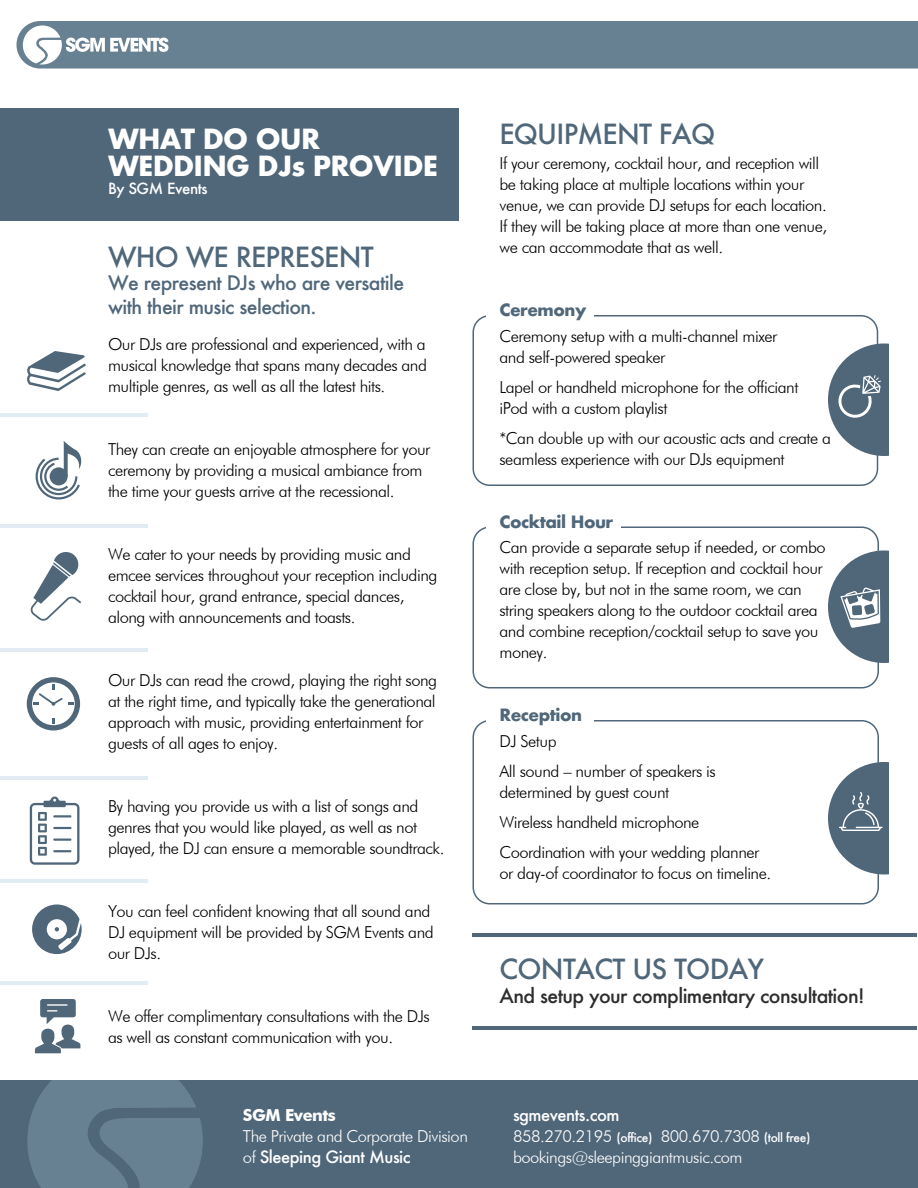
<style>
.page{position:relative;width:918px;height:1188px;background:#fff}
.page>*{position:absolute;margin:0;border:0;box-sizing:border-box;transform-origin:0 0}
.t1{font:500 27px "Futura";letter-spacing:-.03em;color:#50677a}
.t2{font:700 27px/27px "Futura";letter-spacing:-.03em;color:#fff}
.t3{font:500 19.5px/23.4px "Futura";letter-spacing:-.03em;color:#50677a}
.t4{font:500 19.5px "Futura";letter-spacing:-.03em;color:#2d2d2d}
.t5{font:300 16.5px/21px "Futura BT";letter-spacing:-.03em;color:#000}
.t6{font:300 16.5px/21px "Futura BT";letter-spacing:-.03em;color:#fff}
.t7{font:500 16.5px "Futura";letter-spacing:-.03em;color:#fff}
.t8{font:700 16.5px "Futura";letter-spacing:-.03em;color:#50677a}
.t9{font:700 16.5px "Futura BT";letter-spacing:-.03em;color:#fff}
.t10{font:500 15px "Futura";letter-spacing:-.03em;color:#fff}
.s1{font-family:"Futura BT";font-weight:300}
.s2{font-family:"Futura";font-weight:500;font-size:12px}
</style>
<div class="page">
<div style="left:0;top:108px;width:459px;height:112px;background:#50677a"></div>
<hr style="left:472px;top:933px;width:445px;height:4px;background:#50677a">
<hr style="left:0;top:413px;width:148px;height:3px;background:#98bed8">
<hr style="left:0;top:524px;width:148px;height:3px;background:#98bed8">
<hr style="left:0;top:648px;width:148px;height:4px;background:#e1ecf3">
<hr style="left:0;top:776px;width:148px;height:3px;background:#98bed8">
<hr style="left:0;top:879px;width:148px;height:4px;background:#e1ecf3">
<hr style="left:0;top:981px;width:148px;height:4px;background:#e1ecf3">
<hr style="left:472px;top:1026px;width:445px;height:4px;background:#50677a">
<div style="left:0;top:1080px;width:918px;height:108px;background:#50677a"></div>
<div style="left:472px;top:315px;width:406px;height:171px;border:2px solid #50677a;border-radius:17px"></div>
<div style="left:472px;top:526px;width:407px;height:162px;border:2px solid #50677a;border-radius:17px"></div>
<div style="left:472px;top:720px;width:407px;height:184px;border:2px solid #50677a;border-radius:17px"></div>
<div style="left:486px;top:297px;width:108px;height:27px;background:#fff"></div>
<div style="left:486px;top:508px;width:135px;height:28px;background:#fff"></div>
<div style="left:486px;top:700px;width:108px;height:28px;background:#fff"></div>
<svg style="left:27px;top:1080px;width:176px;height:108px"></svg>
<svg style="left:17px;top:21px;width:901px;height:48px;background:#6f8899"></svg>
<svg style="left:27px;top:351px;width:59px;height:40px"></svg>
<svg style="left:36px;top:441px;width:46px;height:59px"></svg>
<svg style="left:30px;top:552px;width:51px;height:69px"></svg>
<svg style="left:27px;top:677px;width:53px;height:54px"></svg>
<svg style="left:30px;top:797px;width:49px;height:68px"></svg>
<svg style="left:32px;top:904px;width:50px;height:50px"></svg>
<svg style="left:35px;top:999px;width:45px;height:54px"></svg>
<svg style="left:828px;top:344px;width:61px;height:112px"></svg>
<svg style="left:828px;top:550px;width:61px;height:113px"></svg>
<svg style="left:828px;top:762px;width:61px;height:112px"></svg>
<h1 class="t2" style="left:108px;top:125px;width:332px">WHAT DO OUR<br>WEDDING DJs PROVIDE</h1>
<p class="t10" style="left:108px;top:178px;width:101px">By SGM Events</p>
<h1 class="t1" style="left:108px;top:238px;width:267px">WHO WE REPRESENT</h1>
<p class="t3" style="left:108px;top:271px;width:298px">We represent DJs who are versatile with their music selection.</p>
<p class="t5" style="left:108px;top:333px;width:321px;text-align:justify">Our DJs are professional and experienced, with a musical knowledge that spans many decades and multiple genres, as well as all the latest hits.</p>
<p class="t5" style="left:108px;top:438px;width:324px">They can create an enjoyable atmosphere for your ceremony by providing a musical ambiance from the time your guests arrive at the recessional.</p>
<p class="t5" style="left:108px;top:544px;width:331px">We cater to your needs by providing music and emcee services throughout your reception including cocktail hour, grand entrance, special dances, along with announcements and toasts.</p>
<p class="t5" style="left:108px;top:670px;width:331px">Our DJs can read the crowd, playing the right song at the right time, and typically take the generational approach with music, providing entertainment for guests of all ages to enjoy.</p>
<p class="t5" style="left:108px;top:796px;width:338px">By having you provide us with a list of songs and genres that you would like played, as well as not played, the DJ can ensure a memorable soundtrack.</p>
<p class="t5" style="left:108px;top:901px;width:327px">You can feel confident knowing that all sound and<br>DJ equipment will be provided by SGM Events and our DJs.</p>
<p class="t5" style="left:108px;top:1006px;width:323px">We offer complimentary consultations with the DJs as well as constant communication with you.</p>
<p class="t9" style="left:243px;top:1105px;width:94px">SGM Events</p>
<p class="t6" style="left:243px;top:1125px;width:226px">The Private and Corporate Division</p>
<p class="t7" style="left:243px;top:1145px;width:169px"><span class="s1">of</span> Sleeping Giant Music</p>
<h1 class="t1" style="left:500px;top:115px;width:217px">EQUIPMENT FAQ</h1>
<p class="t5" style="left:500px;top:153px;width:329px">If your ceremony, cocktail hour, and reception will be taking place at multiple locations within your venue, we can provide DJ setups for each location.<br>If they will be taking place at more than one venue, we can accommodate that as well.</p>
<p class="t8" style="left:500px;top:298px;width:88px">Ceremony</p>
<p class="t5" style="left:500px;top:325px;width:279px">Ceremony setup with a multi-channel mixer and self-powered speaker</p>
<p class="t5" style="left:500px;top:376px;width:300px">Lapel or handheld microphone for the officiant iPod with a custom playlist</p>
<p class="t5" style="left:500px;top:427px;width:333px">*Can double up with our acoustic acts and create a seamless experience with our DJs equipment</p>
<p class="t8" style="left:500px;top:510px;width:115px">Cocktail Hour</p>
<p class="t5" style="left:500px;top:537px;width:328px">Can provide a separate setup if needed, or combo with reception setup. If reception and cocktail hour are close by, but not in the same room, we can string speakers along to the outdoor cocktail area and combine reception/cocktail setup to save you money.</p>
<p class="t8" style="left:500px;top:703px;width:84px">Reception</p>
<p class="t5" style="left:500px;top:726px;width:218px;line-height:30px">DJ Setup<br>All sound – number of speakers is</p>
<p class="t5" style="left:500px;top:777px;width:261px;line-height:30px">determined by guest count<br>Wireless handheld microphone<br>Coordination with your wedding planner</p>
<p class="t5" style="left:500px;top:862px;width:273px">or day-of coordinator to focus on timeline.</p>
<h1 class="t1" style="left:500px;top:951px;width:266px">CONTACT US TODAY</h1>
<p class="t4" style="left:500px;top:982px;width:367px">And setup your complimentary consultation!</p>
<p class="t7" style="left:513px;top:1103px;width:108px">sgmevents.com</p>
<p class="t6" style="left:513px;top:1125px;width:299px">858.270.2195 <span class="s2">(office)</span> 800.670.7308 <span class="s2">(toll free) </span>bookings@sleepinggiantmusic.com</p>
</div>
